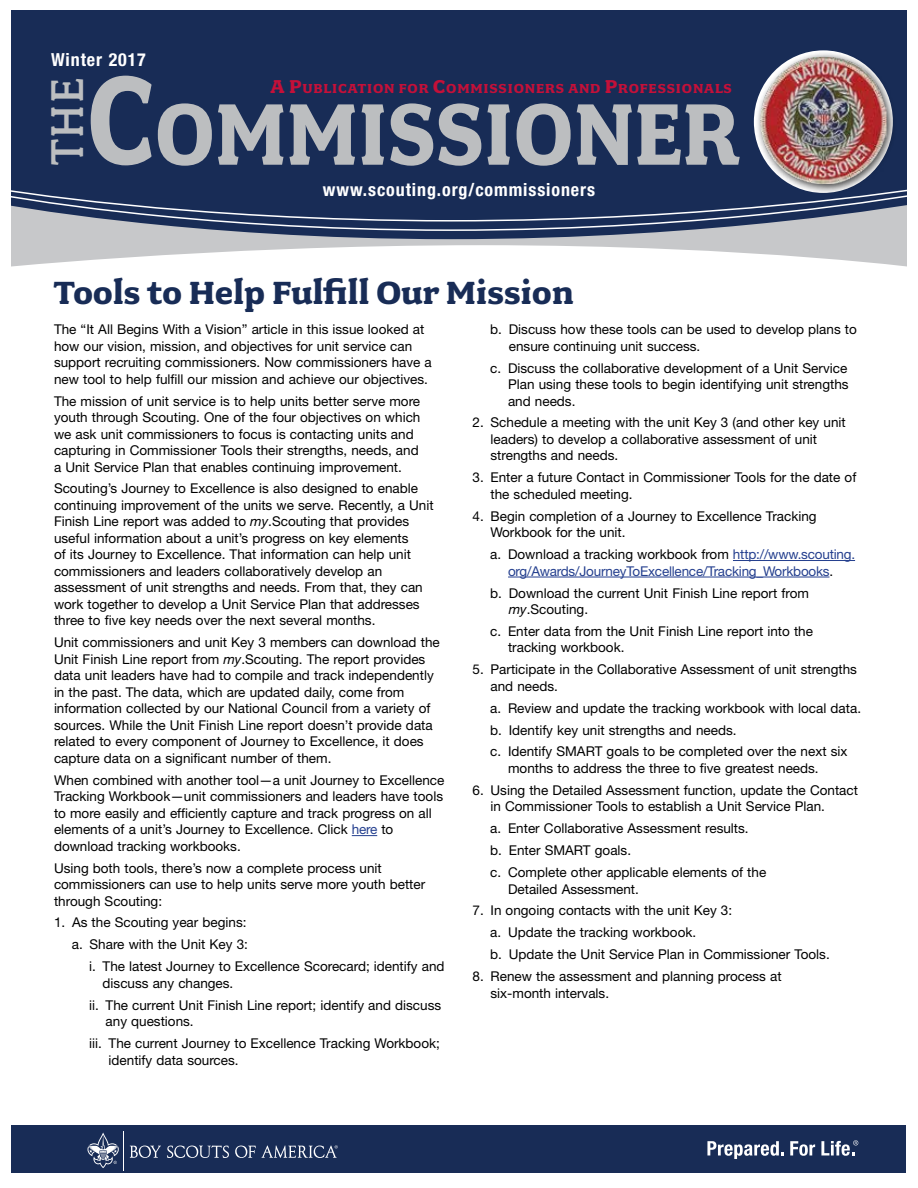
<style>
.page{position:relative;width:918px;height:1188px;background:#fff}
.page>*{position:absolute;margin:0;border:0;box-sizing:border-box;transform-origin:0 0}
.t1{font:700 97.95px "Fairplex Wide";color:#bcbec0;scale:.87 1}
.t2{font:500 51.6px "Fairplex Wide";color:#bcbec0;scale:.87 1}
.t3{font:700 36px "Fairplex Wide";letter-spacing:-.01em;color:#182c56}
.t4{font:700 condensed 18px "Helvetica Neue LT Std";letter-spacing:.05em;color:#fff}
.t5{font:700 14.7px "Fairplex Wide";letter-spacing:.055em;color:#c41039}
.t6{font:13.5px/16.5px "Helvetica Neue LT Std";color:#000}
.t7{font:13.5px/16.5px "Helvetica Neue LT Std";letter-spacing:-.015em;color:#25408f;text-align:center}
.s1{font-size:143.55px}
.s2{font-size:20.85px}
.s3{font-style:italic}
.s4{color:#25408f}
.s5{color:#000}
</style>
<div class="page">
<div style="left:12px;top:1126px;width:894px;height:47px;background:#182c56"></div>
<svg style="left:87px;top:1133px;width:32px;height:35px"></svg>
<hr style="left:123px;top:1131px;width:1px;height:40px;background:#fff">
<svg style="left:130px;top:1146px;width:31px;height:12px"></svg>
<svg style="left:167px;top:1146px;width:62px;height:12px"></svg>
<svg style="left:235px;top:1146px;width:21px;height:12px"></svg>
<svg style="left:262px;top:1145px;width:76px;height:13px"></svg>
<svg style="left:707px;top:1141px;width:77px;height:18px"></svg>
<svg style="left:790px;top:1141px;width:25px;height:15px"></svg>
<svg style="left:821px;top:1140px;width:37px;height:16px"></svg>
<svg style="left:12px;top:239px;width:894px;height:28px"></svg>
<svg style="left:12px;top:232px;width:894px;height:7px;background:#8f96a5"></svg>
<svg style="left:12px;top:222px;width:894px;height:10px;background:#6e7990"></svg>
<div style="left:12px;top:11px;width:894px;height:211px;background:#182c56"></div>
<div style="left:88px;top:73px;width:67px;height:95px;background:#182c56"></div>
<div style="left:755px;top:51px;width:142px;height:143px;background:#000;opacity:.75"></div>
<img style="left:760px;top:57px;width:127px;height:127px">
<svg style="left:352px;top:835px;width:25px;height:1px"></svg>
<hr style="left:733px;top:560px;width:122px;height:1px;background:#25408f">
<hr style="left:508px;top:577px;width:321px;height:1px;background:#25408f">
<h3 class="t4" style="left:51px;top:48px;width:96px">Winter 2017</h3>
<h1 class="t1" style="left:86px;top:78px;width:753px"><span class="s1">C</span>OMMISSIONER</h1>
<h3 class="t4" style="left:323px;top:178px;width:274px">www.scouting.org/commissioners</h3>
<h2 class="t2" style="left:38px;top:165px;width:103px;rotate:-90deg">THE</h2>
<p class="t5" style="left:271px;top:80px;width:463px"><span class="s2">A P</span>UBLICATION FOR <span class="s2">C</span>OMMISSIONERS AND <span class="s2">P</span>ROFESSIONALS</p>
<h3 class="t3" style="left:54px;top:272px;width:521px">Tools to Help Fulfill Our Mission</h3>
<p class="t6" style="left:54px;top:321px;width:379px">The “It All Begins With a Vision” article in this issue looked at how our vision, mission, and objectives for unit service can support recruiting commissioners. Now commissioners have a new tool to help fulfill our mission and achieve our objectives.</p>
<p class="t6" style="left:54px;top:392px;width:368px">The mission of unit service is to help units better serve more youth through Scouting. One of the four objectives on which we ask unit commissioners to focus is contacting units and capturing in Commissioner Tools their strengths, needs, and a Unit Service Plan that enables continuing improvement.</p>
<p class="t6" style="left:54px;top:480px;width:381px">Scouting’s Journey to Excellence is also designed to enable continuing improvement of the units we serve. Recently, a Unit Finish Line report was added to <span class="s3">my</span>.Scouting that provides useful information about a unit’s progress on key elements<br>of its Journey to Excellence. That information can help unit commissioners and leaders collaboratively develop an assessment of unit strengths and needs. From that, they can work together to develop a Unit Service Plan that addresses three to five key needs over the next several months.</p>
<p class="t6" style="left:54px;top:634px;width:387px">Unit commissioners and unit Key 3 members can download the Unit Finish Line report from <span class="s3">my</span>.Scouting. The report provides data unit leaders have had to compile and track independently in the past. The data, which are updated daily, come from information collected by our National Council from a variety of sources. While the Unit Finish Line report doesn’t provide data related to every component of Journey to Excellence, it does capture data on a significant number of them.</p>
<p class="t6" style="left:54px;top:771px;width:392px">When combined with another tool—a unit Journey to Excellence Tracking Workbook—unit commissioners and leaders have tools to more easily and efficiently capture and track progress on all elements of a unit’s Journey to Excellence. Click <span class="s4">here</span> to download tracking workbooks.</p>
<p class="t6" style="left:54px;top:859px;width:373px">Using both tools, there’s now a complete process unit commissioners can use to help units serve more youth better through Scouting:</p>
<p class="t6" style="left:54px;top:914px;width:194px">1. As the Scouting year begins:</p>
<p class="t6" style="left:72px;top:936px;width:178px">a. Share with the Unit Key 3:</p>
<p class="t6" style="left:89px;top:958px;width:357px">i. The latest Journey to Excellence Scorecard; identify and</p>
<p class="t6" style="left:89px;top:972px;width:354px;line-height:21.9px;text-indent:13px">discuss any changes.<br>ii. The current Unit Finish Line report; identify and discuss</p>
<p class="t6" style="left:89px;top:1010px;width:352px;line-height:21.9px;text-indent:16px">any questions.<br>iii. The current Journey to Excellence Tracking Workbook;</p>
<p class="t6" style="left:109px;top:1051px;width:132px">identify data sources.</p>
<p class="t6" style="left:509px;top:321px;width:350px;text-indent:-19px">b. Discuss how these tools can be used to develop plans to ensure continuing unit success.</p>
<p class="t6" style="left:508px;top:359px;width:342px;text-align:justify;text-indent:-18px">c. Discuss the collaborative development of a Unit Service Plan using these tools to begin identifying unit strengths and needs.</p>
<p class="t6" style="left:491px;top:414px;width:357px;text-indent:-18px">2. Schedule a meeting with the unit Key 3 (and other key unit leaders) to develop a collaborative assessment of unit strengths and needs.</p>
<p class="t6" style="left:491px;top:469px;width:367px;text-indent:-18px">3. Enter a future Contact in Commissioner Tools for the date of the scheduled meeting.</p>
<p class="t6" style="left:491px;top:508px;width:328px;text-indent:-18px">4. Begin completion of a Journey to Excellence Tracking<br>Workbook for the unit.</p>
<p class="t7" style="left:490px;top:546px;width:366px"><span class="s5">a. Download a tracking workbook from</span> http://www.scouting. org/Awards/JourneyToExcellence/Tracking_Workbooks<span class="s5">.</span></p>
<p class="t6" style="left:509px;top:584px;width:302px;text-indent:-19px">b. Download the current Unit Finish Line report from <span class="s3">my</span>.Scouting.</p>
<p class="t6" style="left:508px;top:623px;width:306px;text-indent:-18px">c. Enter data from the Unit Finish Line report into the tracking workbook.</p>
<p class="t6" style="left:491px;top:661px;width:368px;text-indent:-18px">5. Participate in the Collaborative Assessment of unit strengths and needs.</p>
<p class="t6" style="left:490px;top:697px;width:372px;line-height:21.9px">a. Review and update the tracking workbook with local data. b. Identify key unit strengths and needs.<br>c. Identify SMART goals to be completed over the next six</p>
<p class="t6" style="left:508px;top:760px;width:312px">months to address the three to five greatest needs.</p>
<p class="t6" style="left:491px;top:782px;width:369px;text-indent:-18px">6. Using the Detailed Assessment function, update the Contact in Commissioner Tools to establish a Unit Service Plan.</p>
<p class="t6" style="left:490px;top:817px;width:277px;line-height:21.9px">a. Enter Collaborative Assessment results.<br>b. Enter SMART goals.<br>c. Complete other applicable elements of the</p>
<p class="t6" style="left:508px;top:880px;width:132px">Detailed Assessment.</p>
<p class="t6" style="left:490px;top:900px;width:341px;line-height:21.9px;text-indent:-18px">7. In ongoing contacts with the unit Key 3:<br>a. Update the tracking workbook.<br>b. Update the Unit Service Plan in Commissioner Tools.</p>
<p class="t6" style="left:491px;top:968px;width:293px;text-indent:-18px">8. Renew the assessment and planning process at six-month intervals.</p>
</div>
